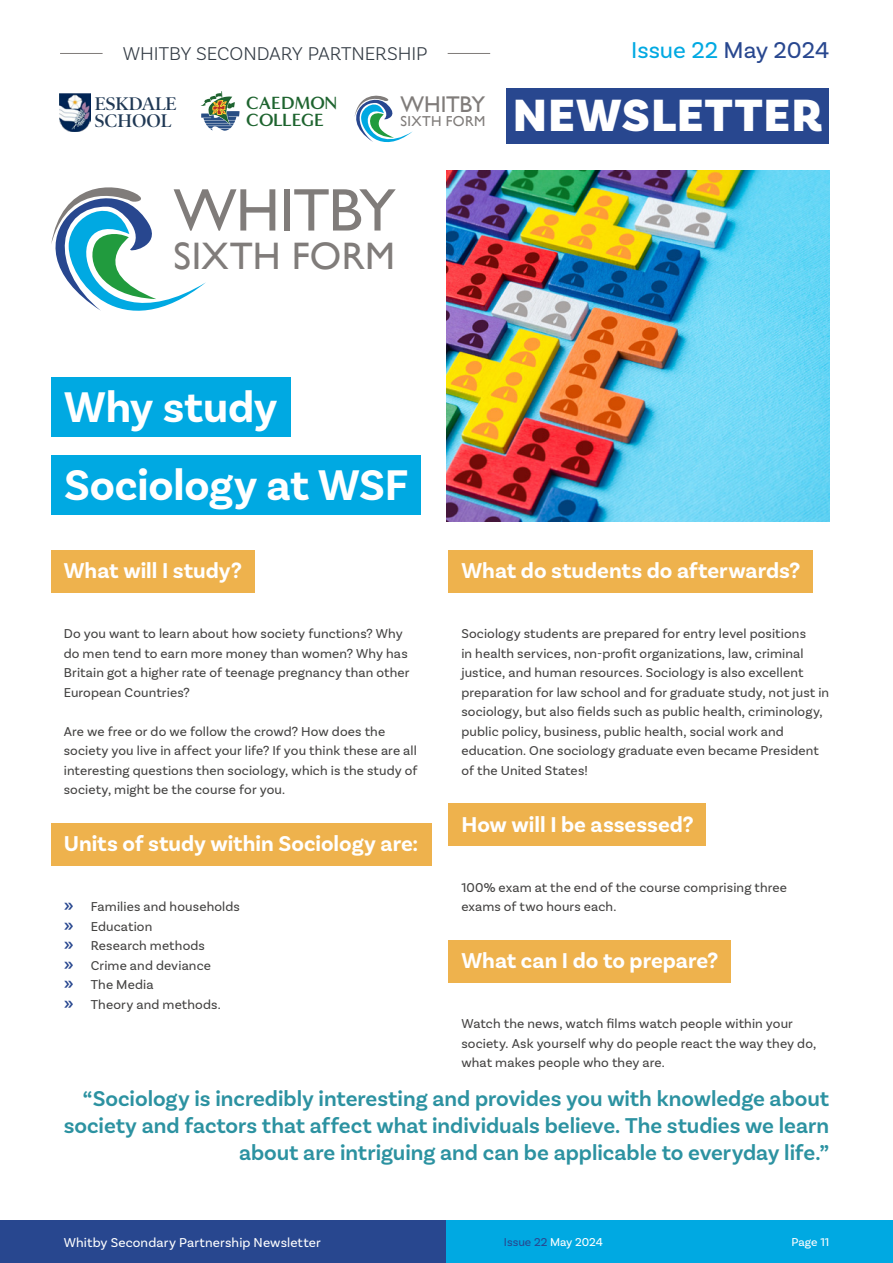
<style>
.page{position:relative;width:893px;height:1263px;background:#fff}
.page>*{position:absolute;margin:0;border:0;box-sizing:border-box;transform-origin:0 0}
.t1{font:60.45px "Gill Sans";letter-spacing:-.02em;color:#807c7a}
.t2{font:900 47.4px "Basic Sans";letter-spacing:.03em;color:#fff}
.Big_Blue_Box_Heading{font:700 45px "Basic Sans";letter-spacing:-.005em;color:#fff}
.t3{font:38.25px "Gill Sans";letter-spacing:.01em;color:#807c7a}
.t4{font:24px "Basic Sans";color:#00a9e2}
.t5{font:22.8px "Gill Sans";letter-spacing:-.015em;color:#807c7a}
.t6{font:600 22.5px/27px "Basic Sans";color:#2c92a1;text-align:right}
.Subheading_yellow{font:700 22.5px "Basic Sans";color:#fff}
.t7{font:300 19.5px "Basic Sans";letter-spacing:-.005em;color:#343c45}
.t8{font:600 18.45px/17.4px "Poynter OS Disp";color:#1f3854}
.t9{font:700 18.15px/17px "Minerva Modern";letter-spacing:-.005em;color:#1e642f}
.t10{font:14.4px "Gill Sans";letter-spacing:.025em;color:#807c7a}
.Body{font:13.5px/19.5px "Basic Sans";letter-spacing:.01em;color:#434241}
.t11{font:13.5px "Basic Sans";letter-spacing:.01em;color:#fff}
.t12{font:12px "Basic Sans";color:#28478f}
.t13{font:12px "Basic Sans";color:#fff}
.s1{color:#28478f}
.s2{font-family:"Museo Sans 700";font-size:16.8px;color:#28478f}
.s3{color:#fff}
</style>
<div class="page">
<svg style="left:201px;top:91px;width:39px;height:40px"></svg>
<svg style="left:354px;top:95px;width:59px;height:48px"></svg>
<img style="left:60px;top:93px;width:31px;height:39px">
<div style="left:507px;top:88px;width:322px;height:55px;background:#28478f"></div>
<hr style="left:60px;top:53px;width:43px;height:1px;background:#807c7a">
<hr style="left:448px;top:53px;width:42px;height:1px;background:#807c7a">
<img style="left:446px;top:170px;width:383px;height:351px">
<svg style="left:51px;top:187px;width:155px;height:124px"></svg>
<div style="left:51px;top:377px;width:239px;height:59px;background:#00a9e2"></div>
<div style="left:51px;top:455px;width:370px;height:59px;background:#00a9e2"></div>
<div style="left:51px;top:550px;width:204px;height:42px;background:#eeb24d"></div>
<div style="left:51px;top:823px;width:380px;height:42px;background:#eeb24d"></div>
<div style="left:449px;top:550px;width:364px;height:42px;background:#eeb24d"></div>
<div style="left:449px;top:803px;width:257px;height:43px;background:#eeb24d"></div>
<div style="left:449px;top:940px;width:282px;height:42px;background:#eeb24d"></div>
<div style="left:0;top:1220px;width:446px;height:43px;background:#28478f"></div>
<div style="left:446px;top:1220px;width:447px;height:43px;background:#00a9e2"></div>
<h3 class="t7" style="left:123px;top:42px;width:306px">WHITBY SECONDARY PARTNERSHIP</h3>
<h3 class="t4" style="left:631px;top:36px;width:200px">Issue 22 <span class="s1">May 2024</span></h3>
<h3 class="t9" style="left:246px;top:95px;width:92px">CAEDMON<br>COLLEGE</h3>
<h3 class="t5" style="left:401px;top:91px;width:86px">WHITBY</h3>
<h3 class="t8" style="left:95px;top:95px;width:83px">ESKDALE<br>SCHOOL</h3>
<h2 class="t2" style="left:513px;top:87px;width:311px">NEWSLETTER</h2>
<p class="t10" style="left:401px;top:113px;width:86px">SIXTH FORM</p>
<p class="t1" style="left:174px;top:175px;width:224px">WHITBY</p>
<p class="t3" style="left:174px;top:233px;width:223px">SIXTH FORM</p>
<p class="Big_Blue_Box_Heading" style="left:64px;top:380px;width:215px">Why study</p>
<p class="Big_Blue_Box_Heading" style="left:64px;top:458px;width:346px">Sociology at WSF</p>
<p class="Subheading_yellow" style="left:64px;top:557px;width:179px">What will I study?</p>
<p class="Body" style="left:64px;top:624px;width:347px">Do you want to learn about how society functions? Why do men tend to earn more money than women? Why has Britain got a higher rate of teenage pregnancy than other European Countries?</p>
<p class="Body" style="left:64px;top:721px;width:355px">Are we free or do we follow the crowd? How does the society you live in affect your life? If you think these are all interesting questions then sociology, which is the study of society, might be the course for you.</p>
<p class="Subheading_yellow" style="left:64px;top:830px;width:356px">Units of study within Sociology are:</p>
<p class="Body" style="left:64px;top:897px;width:178px"><span class="s2">»</span> Families and households</p>
<p class="Body" style="left:64px;top:916px;width:90px"><span class="s2">»</span> Education</p>
<p class="Body" style="left:64px;top:936px;width:143px"><span class="s2">»</span> Research methods</p>
<p class="Body" style="left:64px;top:955px;width:149px"><span class="s2">»</span> Crime and deviance</p>
<p class="Body" style="left:64px;top:975px;width:91px"><span class="s2">»</span> The Media</p>
<p class="Body" style="left:64px;top:994px;width:159px"><span class="s2">»</span> Theory and methods.</p>
<p class="Subheading_yellow" style="left:461px;top:557px;width:340px">What do students do afterwards?</p>
<p class="Body" style="left:461px;top:624px;width:369px">Sociology students are prepared for entry level positions<br>in health services, non-profit organizations, law, criminal justice, and human resources. Sociology is also excellent preparation for law school and for graduate study, not just in sociology, but also fields such as public health, criminology, public policy, business, public health, social work and education. One sociology graduate even became President of the United States!</p>
<p class="Subheading_yellow" style="left:461px;top:810px;width:234px">How will I be assessed?</p>
<p class="Body" style="left:461px;top:877px;width:327px">100% exam at the end of the course comprising three exams of two hours each.</p>
<p class="Subheading_yellow" style="left:461px;top:947px;width:258px">What can I do to prepare?</p>
<p class="Body" style="left:461px;top:1014px;width:356px">Watch the news, watch films watch people within your society. Ask yourself why do people react the way they do, what makes people who they are.</p>
<p class="t6" style="left:64px;top:1085px;width:767px">“Sociology is incredibly interesting and provides you with knowledge about society and factors that affect what individuals believe. The studies we learn about are intriguing and can be applicable to everyday life.”</p>
<p class="t11" style="left:64px;top:1234px;width:259px">Whitby Secondary Partnership Newsletter</p>
<p class="t12" style="left:504px;top:1234px;width:101px">Issue 22 <span class="s3">May 2024</span></p>
<p class="t13" style="left:791px;top:1234px;width:39px">Page 11</p>
</div>
